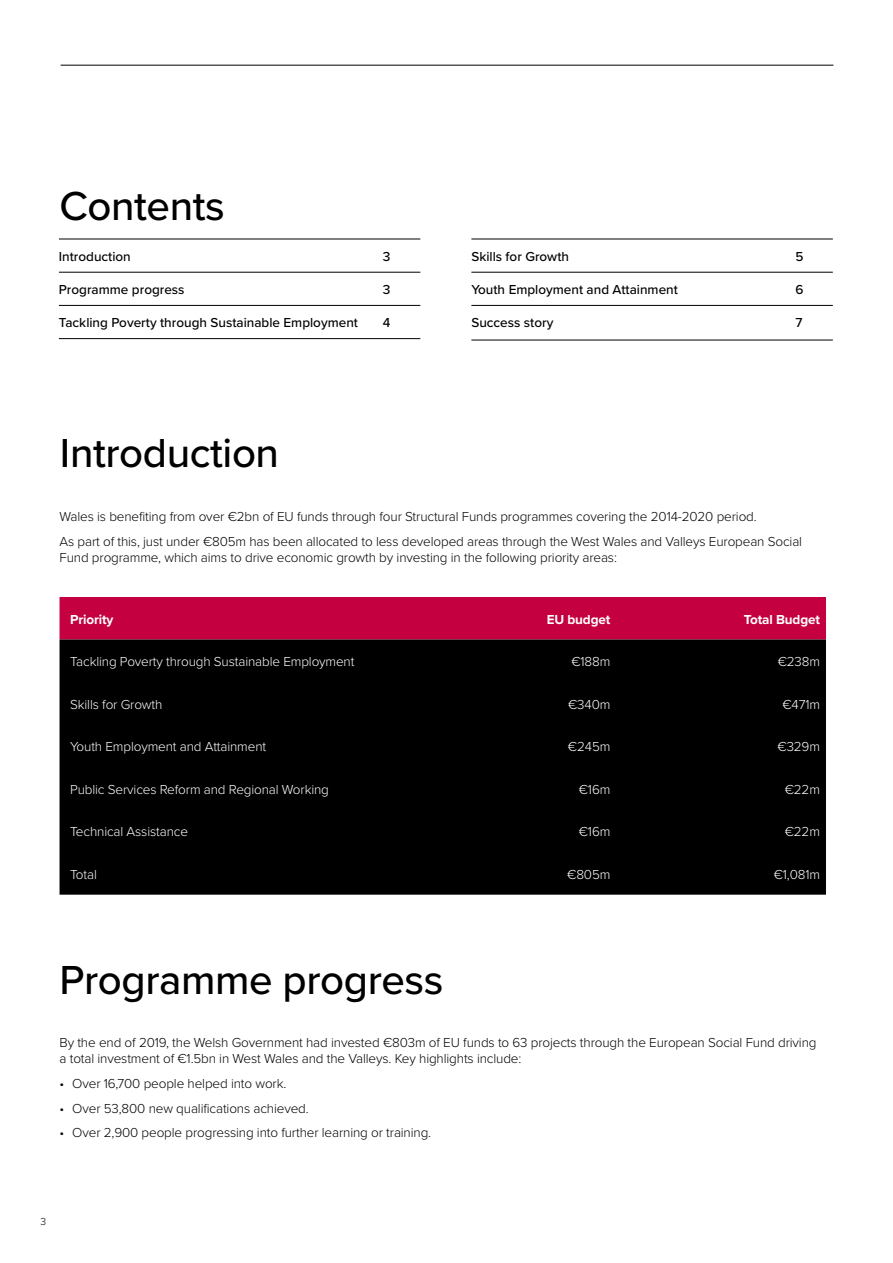
<style>
.page{position:relative;width:893px;height:1263px;background:#fff}
.page>*{position:absolute;margin:0;border:0;box-sizing:border-box;transform-origin:0 0}
.Page_Header{font:500 42px "Proxima Nova";letter-spacing:-.01em;color:#000}
.Body_Black{font:300 13.5px/16.2px "Proxima Nova";letter-spacing:-.01em;color:#000}
.table_text{font:300 13.5px "Proxima Nova";letter-spacing:-.01em;color:#fff}
.VG_Bullets{font:300 13.5px "Proxima Nova";letter-spacing:-.01em;color:#000}
.Line_Above_List{font:500 13.5px "Proxima Nova";color:#000}
.table_heading_right{font:700 13.5px "Proxima Nova";letter-spacing:-.01em;color:#fff}
.Line_Above_and_Below{font:500 13.5px "Proxima Nova";color:#000}
.White_BBB{font:700 13.5px "Proxima Nova";letter-spacing:-.01em;color:#fff}
.Large_White_Header{font:300 10.5px "Proxima Nova";color:#000}
</style>
<div class="page">
<hr style="left:61px;top:65px;width:772px;height:1px;background:#000">
<hr style="left:59px;top:239px;width:361px;height:1px;background:#000">
<hr style="left:59px;top:272px;width:361px;height:1px;background:#000">
<hr style="left:59px;top:305px;width:361px;height:1px;background:#000">
<hr style="left:59px;top:338px;width:361px;height:1px;background:#000">
<hr style="left:471px;top:239px;width:362px;height:1px;background:#000">
<hr style="left:471px;top:272px;width:362px;height:1px;background:#000">
<hr style="left:471px;top:305px;width:362px;height:1px;background:#000">
<hr style="left:471px;top:340px;width:362px;height:1px;background:#000">
<div style="left:60px;top:597px;width:766px;height:42px;background:#c40040"></div>
<div style="left:60px;top:639px;width:766px;height:256px;background:#000"></div>
<h1 class="Page_Header" style="left:59px;top:175px;width:167px">Contents</h1>
<p class="Line_Above_List" style="left:59px;top:246px;width:73px">Introduction</p>
<p class="Line_Above_List" style="left:383px;top:246px;width:9px">3</p>
<p class="Line_Above_List" style="left:59px;top:279px;width:127px">Programme progress</p>
<p class="Line_Above_List" style="left:383px;top:279px;width:9px">3</p>
<p class="Line_Above_List" style="left:59px;top:312px;width:301px">Tackling Poverty through Sustainable Employment</p>
<p class="Line_Above_List" style="left:383px;top:312px;width:9px">4</p>
<p class="Line_Above_List" style="left:471px;top:246px;width:99px">Skills for Growth</p>
<p class="Line_Above_List" style="left:795px;top:246px;width:10px">5</p>
<p class="Line_Above_List" style="left:471px;top:279px;width:208px">Youth Employment and Attainment</p>
<p class="Line_Above_List" style="left:795px;top:279px;width:10px">6</p>
<p class="Line_Above_and_Below" style="left:471px;top:312px;width:84px">Success story</p>
<p class="Line_Above_and_Below" style="left:795px;top:312px;width:9px">7</p>
<h1 class="Page_Header" style="left:60px;top:422px;width:221px">Introduction</h1>
<p class="Body_Black" style="left:60px;top:508px;width:699px">Wales is benefiting from over €2bn of EU funds through four Structural Funds programmes covering the 2014-2020 period.</p>
<p class="Body_Black" style="left:60px;top:532px;width:744px">As part of this, just under €805m has been allocated to less developed areas through the West Wales and Valleys European Social<br>Fund programme, which aims to drive economic growth by investing in the following priority areas:</p>
<h3 class="White_BBB" style="left:70px;top:609px;width:45px">Priority</h3>
<p class="table_heading_right" style="left:547px;top:609px;width:65px">EU budget</p>
<p class="table_heading_right" style="left:744px;top:609px;width:78px">Total Budget</p>
<p class="table_text" style="left:70px;top:651px;width:286px">Tackling Poverty through Sustainable Employment</p>
<p class="table_text" style="left:571px;top:651px;width:41px">€188m</p>
<p class="table_text" style="left:778px;top:651px;width:44px">€238m</p>
<p class="table_text" style="left:70px;top:694px;width:94px">Skills for Growth</p>
<p class="table_text" style="left:568px;top:694px;width:44px">€340m</p>
<p class="table_text" style="left:782px;top:694px;width:39px">€471m</p>
<p class="table_text" style="left:70px;top:737px;width:198px">Youth Employment and Attainment</p>
<p class="table_text" style="left:568px;top:737px;width:44px">€245m</p>
<p class="table_text" style="left:777px;top:737px;width:44px">€329m</p>
<p class="table_text" style="left:70px;top:779px;width:260px">Public Services Reform and Regional Working</p>
<p class="table_text" style="left:579px;top:779px;width:33px">€16m</p>
<p class="table_text" style="left:785px;top:779px;width:37px">€22m</p>
<p class="table_text" style="left:70px;top:822px;width:119px">Technical Assistance</p>
<p class="table_text" style="left:579px;top:822px;width:33px">€16m</p>
<p class="table_text" style="left:785px;top:822px;width:37px">€22m</p>
<p class="table_text" style="left:70px;top:864px;width:28px">Total</p>
<p class="table_text" style="left:567px;top:864px;width:45px">€805m</p>
<p class="table_text" style="left:774px;top:864px;width:48px">€1,081m</p>
<h1 class="Page_Header" style="left:60px;top:949px;width:385px">Programme progress</h1>
<p class="Body_Black" style="left:60px;top:1034px;width:758px">By the end of 2019, the Welsh Government had invested €803m of EU funds to 63 projects through the European Social Fund driving a total investment of €1.5bn in West Wales and the Valleys. Key highlights include:</p>
<p class="VG_Bullets" style="left:60px;top:1073px;width:228px">• Over 16,700 people helped into work.</p>
<p class="VG_Bullets" style="left:60px;top:1098px;width:251px">• Over 53,800 new qualifications achieved.</p>
<p class="VG_Bullets" style="left:60px;top:1123px;width:373px">• Over 2,900 people progressing into further learning or training.</p>
<h2 class="Large_White_Header" style="left:40px;top:1213px;width:7px">3</h2>
</div>
